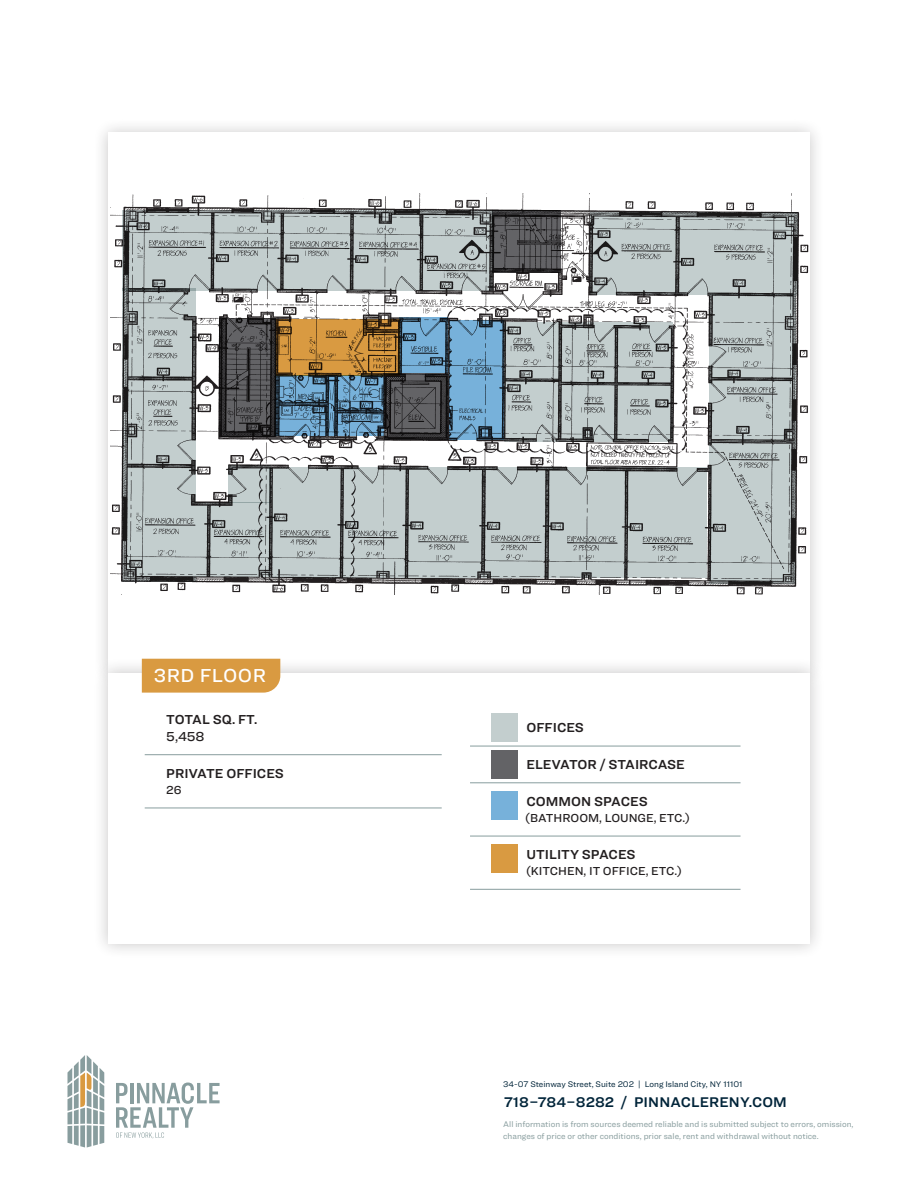
<style>
.page{position:relative;width:918px;height:1188px;background:#fff}
.page>*{position:absolute;margin:0;border:0;box-sizing:border-box;transform-origin:0 0}
.Listing_Type{font:500 19.5px "Ringside";letter-spacing:.025em;color:#fff}
.t1{font:600 14.55px "Ringside";letter-spacing:.01em;color:#002439}
.bullets{font:600 13.5px/16.5px "Ringside";color:#231f20}
.bullets-2{font:500 12px "Ringside";color:#231f20}
.t2{font:8.4px/11.2px "Ringside";color:#889d9e}
.t3{font:8.4px "Ringside";color:#002439}
.s1{font-weight:500}
</style>
<div class="page">
<svg style="left:116px;top:1083px;width:104px;height:56px"></svg>
<svg style="left:68px;top:1055px;width:36px;height:92px"></svg>
<div style="left:93px;top:117px;width:733px;height:571px;background:#231f20;opacity:.25"></div>
<div style="left:108px;top:133px;width:702px;height:540px;background:#fff"></div>
<img style="left:110px;top:194px;width:699px;height:400px">
<div style="left:93px;top:658px;width:733px;height:301px;background:#231f20;opacity:.25"></div>
<div style="left:108px;top:673px;width:702px;height:271px;background:#fff"></div>
<hr style="left:145px;top:754px;width:297px;height:1px;background:#889d9e">
<hr style="left:145px;top:808px;width:297px;height:1px;background:#889d9e">
<hr style="left:470px;top:746px;width:271px;height:1px;background:#889d9e">
<hr style="left:470px;top:782px;width:271px;height:1px;background:#889d9e">
<hr style="left:470px;top:836px;width:271px;height:1px;background:#889d9e">
<hr style="left:470px;top:889px;width:271px;height:1px;background:#889d9e">
<div style="left:492px;top:714px;width:26px;height:28px;background:#c3cece"></div>
<div style="left:492px;top:750px;width:26px;height:28px;background:#636366"></div>
<div style="left:492px;top:791px;width:26px;height:29px;background:#77b1da"></div>
<div style="left:492px;top:845px;width:26px;height:28px;background:#d99a41"></div>
<div style="left:142px;top:659px;width:138px;height:34px;background:#d99a41"></div>
<svg style="left:122px;top:210px;width:370px;height:81px;background:#a4adad"></svg>
<svg style="left:123px;top:289px;width:73px;height:293px;background:#a3acac"></svg>
<svg style="left:196px;top:502px;width:74px;height:75px;background:#a7b0b0"></svg>
<svg style="left:270px;top:468px;width:437px;height:110px;background:#b0baba"></svg>
<svg style="left:504px;top:322px;width:168px;height:119px;background:#a1a9aa"></svg>
<svg style="left:219px;top:318px;width:56px;height:118px;background:#444345"></svg>
<svg style="left:384px;top:373px;width:64px;height:66px;background:#454547"></svg>
<svg style="left:492px;top:210px;width:69px;height:62px;background:#4b4a4d"></svg>
<svg style="left:591px;top:212px;width:207px;height:82px;background:#a5aeae"></svg>
<svg style="left:709px;top:294px;width:86px;height:290px;background:#a9b2b2"></svg>
<svg style="left:228px;top:465px;width:42px;height:37px;background:#a3abab"></svg>
<svg style="left:275px;top:375px;width:109px;height:61px;background:#527996"></svg>
<svg style="left:276px;top:319px;width:123px;height:56px;background:#b17d34"></svg>
<svg style="left:399px;top:318px;width:49px;height:55px;background:#5f8dad"></svg>
<svg style="left:449px;top:320px;width:55px;height:119px;background:#689bbf"></svg>
<p class="Listing_Type" style="left:154px;top:661px;width:114px">3RD FLOOR</p>
<p class="bullets" style="left:166px;top:711px;width:93px">TOTAL SQ. FT.<br><span class="s1">5,458</span></p>
<p class="bullets" style="left:166px;top:764px;width:119px">PRIVATE OFFICES</p>
<p class="bullets-2" style="left:166px;top:781px;width:17px">26</p>
<p class="bullets" style="left:527px;top:719px;width:59px">OFFICES</p>
<p class="bullets" style="left:527px;top:756px;width:160px">ELEVATOR / STAIRCASE</p>
<p class="bullets" style="left:527px;top:792px;width:123px">COMMON SPACES</p>
<p class="bullets-2" style="left:525px;top:809px;width:166px">(BATHROOM, LOUNGE, ETC.)</p>
<p class="bullets" style="left:527px;top:846px;width:111px">UTILITY SPACES</p>
<p class="bullets-2" style="left:526px;top:863px;width:157px">(KITCHEN, IT OFFICE, ETC.)</p>
<p class="t3" style="left:503px;top:1078px;width:241px">34-07 Steinway Street, Suite 202 | Long Island City, NY 11101</p>
<h2 class="t1" style="left:504px;top:1091px;width:284px">718–784–8282 / PINNACLERENY.COM</h2>
<p class="t2" style="left:503px;top:1119px;width:352px">All information is from sources deemed reliable and is submitted subject to errors, omission, changes of price or other conditions, prior sale, rent and withdrawal without notice.</p>
</div>
